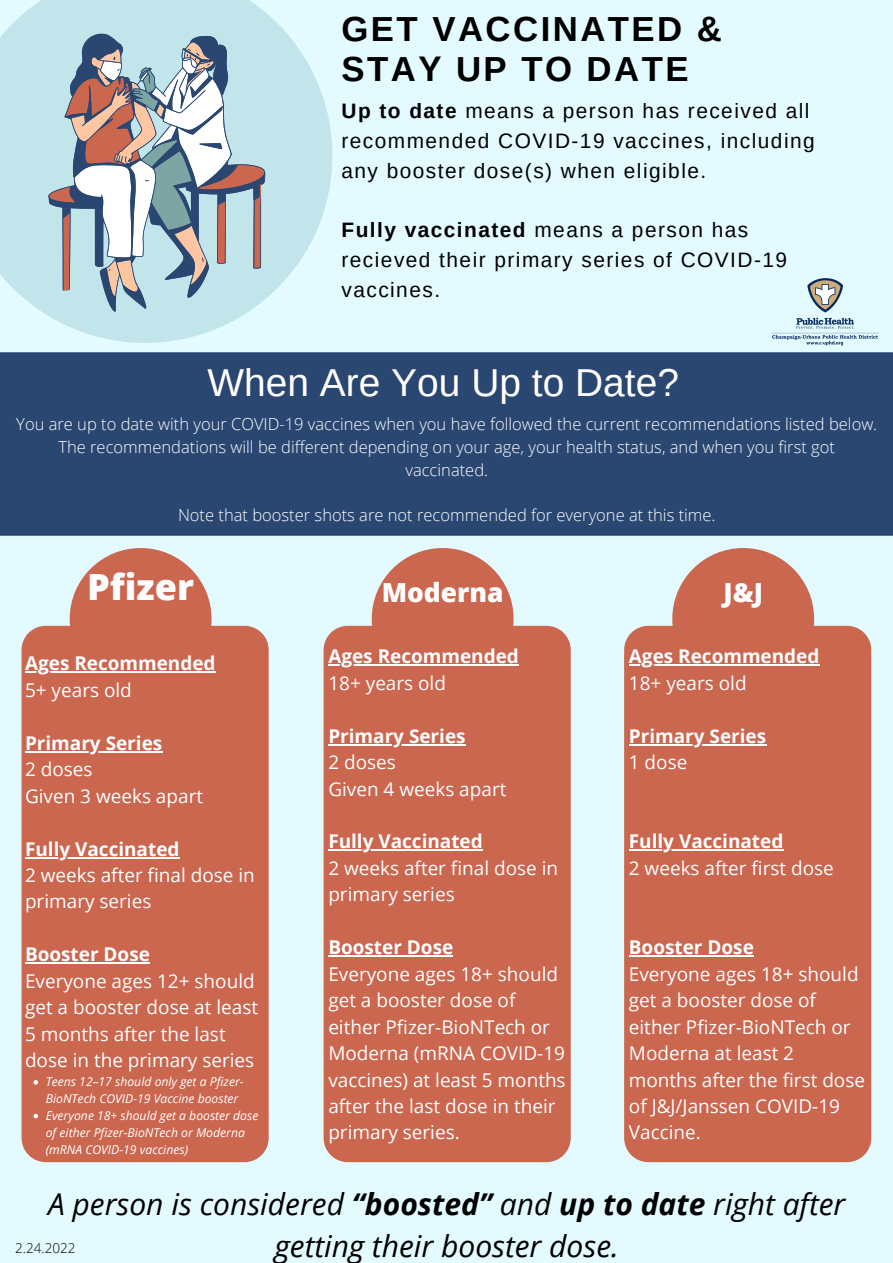
<style>
.page{position:relative;width:893px;height:1263px;background:#e3fbff}
.page>*{position:absolute;margin:0;border:0;box-sizing:border-box;transform-origin:0 0}
.t1{font:38.92px "Arimo";color:#fff}
.t2{font:800 36px "Open Sans";color:#fff}
.t3{font:700 34.8px "Arimo";letter-spacing:.07em;color:#000}
.t4{font:italic 30px/41.6px "Open Sans";color:#000;text-align:center}
.t5{font:800 26.33px "Open Sans";color:#fff}
.t6{font:20.85px/29.8px "Arimo";letter-spacing:.07em;color:#000}
.t7{font:18.98px/26.5px "Open Sans";color:#fff}
.t8{font:700 18.98px "Open Sans";color:#fff}
.t9{font:300 16.5px/22.8px "Open Sans";color:#fff;text-align:center}
.t10{font:300 13.5px "Open Sans";color:#000}
.t11{font:italic 12.23px/16.9px "Open Sans";color:#fff}
.s1{font-weight:700}
</style>
<div class="page">
<svg style="left:0;top:0;width:332px;height:343px;fill:#c1e5eb"></svg>
<svg style="left:48px;top:34px;width:217px;height:278px;background:#afbbc2"></svg>
<div style="left:0;top:352px;width:893px;height:184px;background:#2a4772"></div>
<div style="left:22px;top:626px;width:247px;height:536px;background:#cb664f;border-radius:24px"></div>
<div style="left:70px;top:548px;width:141px;height:142px;background:#cb664f;border-radius:50%"></div>
<svg style="left:33px;top:1080px;width:5px;height:4px"></svg>
<svg style="left:33px;top:1114px;width:5px;height:4px"></svg>
<hr style="left:25px;top:671px;width:191px;height:2px;background:#fff">
<hr style="left:25px;top:751px;width:137px;height:1px;background:#fff">
<hr style="left:25px;top:857px;width:154px;height:1px;background:#fff">
<hr style="left:25px;top:962px;width:125px;height:2px;background:#fff">
<div style="left:323px;top:626px;width:248px;height:536px;background:#cb664f;border-radius:24px"></div>
<div style="left:372px;top:548px;width:141px;height:142px;background:#cb664f;border-radius:50%"></div>
<hr style="left:328px;top:664px;width:191px;height:2px;background:#fff">
<hr style="left:328px;top:744px;width:138px;height:1px;background:#fff">
<hr style="left:328px;top:849px;width:155px;height:2px;background:#fff">
<hr style="left:328px;top:955px;width:125px;height:2px;background:#fff">
<div style="left:624px;top:626px;width:247px;height:536px;background:#cb664f;border-radius:24px"></div>
<div style="left:672px;top:548px;width:142px;height:142px;background:#cb664f;border-radius:50%"></div>
<hr style="left:629px;top:664px;width:190px;height:2px;background:#fff">
<hr style="left:629px;top:744px;width:137px;height:1px;background:#fff">
<hr style="left:629px;top:849px;width:154px;height:2px;background:#fff">
<hr style="left:629px;top:955px;width:125px;height:2px;background:#fff">
<img style="left:772px;top:278px;width:106px;height:67px">
<p class="t3" style="left:341px;top:10px;width:382px">GET VACCINATED &amp;</p>
<p class="t3" style="left:341px;top:50px;width:348px">STAY UP TO DATE</p>
<p class="t6" style="left:341px;top:96px;width:475px"><span class="s1">Up to date</span> means a person has received all recommended COVID-19 vaccines, including any booster dose(s) when eligible.</p>
<p class="t6" style="left:341px;top:215px;width:447px"><span class="s1">Fully vaccinated</span> means a person has recieved their primary series of COVID-19 vaccines.</p>
<p class="t1" style="left:207px;top:361px;width:473px">When Are You Up to Date?</p>
<p class="t9" style="left:16px;top:412px;width:862px">You are up to date with your COVID-19 vaccines when you have followed the current recommendations listed below.<br>The recommendations will be different depending on your age, your health status, and when you first got vaccinated.</p>
<p class="t9" style="left:178px;top:504px;width:539px">Note that booster shots are not recommended for everyone at this time.</p>
<p class="t2" style="left:87px;top:561px;width:108px">Pfizer</p>
<p class="t5" style="left:382px;top:574px;width:123px">Moderna</p>
<p class="t8" style="left:25px;top:650px;width:192px">Ages Recommended</p>
<p class="t7" style="left:25px;top:676px;width:108px">5+ years old</p>
<p class="t8" style="left:25px;top:729px;width:139px">Primary Series</p>
<p class="t7" style="left:25px;top:755px;width:69px">2 doses</p>
<p class="t7" style="left:25px;top:782px;width:180px">Given 3 weeks apart</p>
<p class="t8" style="left:25px;top:835px;width:156px">Fully Vaccinated</p>
<p class="t7" style="left:25px;top:861px;width:231px">2 weeks after final dose in primary series</p>
<p class="t8" style="left:25px;top:941px;width:126px">Booster Dose</p>
<p class="t7" style="left:25px;top:967px;width:235px">Everyone ages 12+ should get a booster dose at least<br>5 months after the last dose in the primary series</p>
<p class="t11" style="left:46px;top:1073px;width:199px">Teens 12–17 should only get a Pfizer-<br>BioNTech COVID-19 Vaccine booster</p>
<p class="t11" style="left:46px;top:1107px;width:214px">Everyone 18+ should get a booster dose of either Pfizer-BioNTech or Moderna (mRNA COVID-19 vaccines)</p>
<p class="t8" style="left:328px;top:643px;width:192px">Ages Recommended</p>
<p class="t7" style="left:328px;top:669px;width:119px">18+ years old</p>
<p class="t8" style="left:328px;top:722px;width:139px">Primary Series</p>
<p class="t7" style="left:328px;top:748px;width:69px">2 doses</p>
<p class="t7" style="left:328px;top:775px;width:180px">Given 4 weeks apart</p>
<p class="t8" style="left:328px;top:828px;width:156px">Fully Vaccinated</p>
<p class="t7" style="left:328px;top:854px;width:231px">2 weeks after final dose in primary series</p>
<p class="t8" style="left:328px;top:934px;width:126px">Booster Dose</p>
<p class="t7" style="left:328px;top:960px;width:239px">Everyone ages 18+ should get a booster dose of either Pfizer-BioNTech or<br>Moderna (mRNA COVID-19 vaccines) at least 5 months after the last dose in their primary series.</p>
<p class="t5" style="left:723px;top:574px;width:41px">J&amp;J</p>
<p class="t8" style="left:629px;top:643px;width:192px">Ages Recommended</p>
<p class="t7" style="left:629px;top:669px;width:119px">18+ years old</p>
<p class="t8" style="left:629px;top:722px;width:139px">Primary Series</p>
<p class="t7" style="left:629px;top:748px;width:60px">1 dose</p>
<p class="t8" style="left:629px;top:828px;width:156px">Fully Vaccinated</p>
<p class="t7" style="left:629px;top:854px;width:206px">2 weeks after first dose</p>
<p class="t8" style="left:629px;top:934px;width:126px">Booster Dose</p>
<p class="t7" style="left:629px;top:960px;width:238px">Everyone ages 18+ should get a booster dose of either Pfizer-BioNTech or<br>Moderna at least 2 months after the first dose of J&amp;J/Janssen COVID-19<br>Vaccine.</p>
<p class="t4" style="left:48px;top:1183px;width:799px">A person is considered <span class="s1">“boosted”</span> and <span class="s1">up to date</span> right after getting their booster dose.</p>
<p class="t10" style="left:15px;top:1238px;width:62px">2.24.2022</p>
</div>
